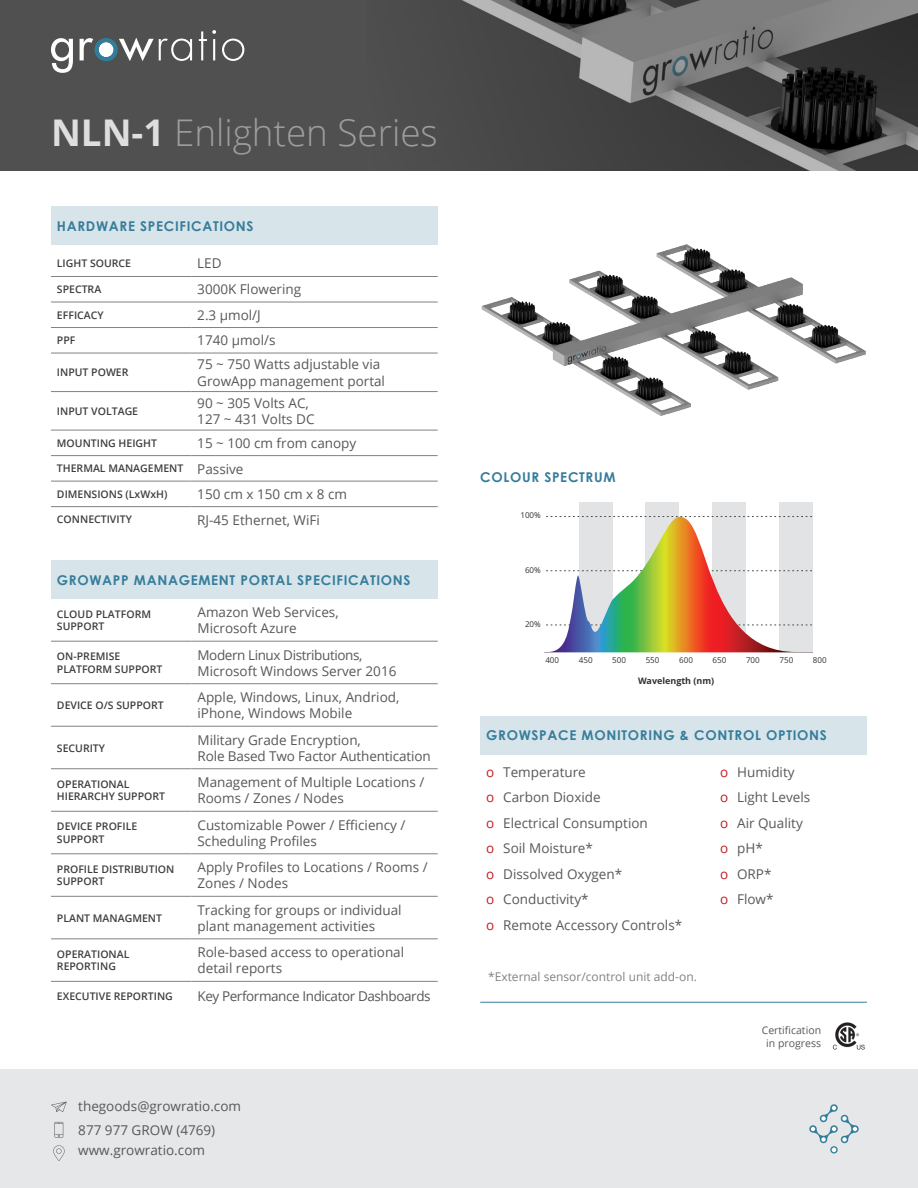
<style>
.page{position:relative;width:918px;height:1188px;background:#fff}
.page>*{position:absolute;margin:0;border:0;box-sizing:border-box;transform-origin:0 0}
.t1{font:300 36.75px "Open Sans";color:#9d9d9d}
.Info{font:13.5px/16.2px "Open Sans";color:#57585a}
.t2{font:700 13.5px "Century Gothic";letter-spacing:.05em;color:#377d9b}
.Info-2{font:13.5px "Open Sans";letter-spacing:-.03em;color:#57585a}
.t3{font:12px "Open Sans";color:#808285}
.Spec{font:600 10.5px/12.6px "Open Sans";color:#3e3e3f}
.t4{font:10.5px/12.6px "Open Sans";color:#57585a;text-align:center}
.t5{font:700 9px "Open Sans";color:#2f3032}
.t6{font:8.1px "Open Sans";color:#2f3032}
.s1{font-weight:700;color:#dedede}
.s2{color:#be1e23}
</style>
<div class="page">
<div style="left:0;top:1070px;width:918px;height:118px;background:#e6e7e9"></div>
<div style="left:579px;top:502px;width:33px;height:150px;background:#e1e3e5"></div>
<div style="left:646px;top:502px;width:33px;height:150px;background:#e1e3e5"></div>
<div style="left:713px;top:502px;width:33px;height:150px;background:#e1e3e5"></div>
<div style="left:780px;top:502px;width:33px;height:150px;background:#e1e3e5"></div>
<svg style="left:546px;top:516px;width:266px;height:136px"></svg>
<img style="left:481px;top:244px;width:385px;height:172px">
<svg style="left:809px;top:1104px;width:50px;height:50px"></svg>
<div style="left:480px;top:716px;width:387px;height:38px;background:#d7e5eb"></div>
<div style="left:0;top:0;width:918px;height:171px;background:#505050"></div>
<img style="left:462px;top:0;width:456px;height:171px">
<svg style="left:51px;top:38px;width:22px;height:35px"></svg>
<svg style="left:199px;top:30px;width:17px;height:30px"></svg>
<svg style="left:222px;top:39px;width:22px;height:22px"></svg>
<svg style="left:80px;top:38px;width:112px;height:23px"></svg>
<svg style="left:53px;top:1145px;width:12px;height:16px"></svg>
<svg style="left:54px;top:1122px;width:9px;height:16px"></svg>
<svg style="left:51px;top:1102px;width:16px;height:10px"></svg>
<img style="left:832px;top:1022px;width:33px;height:28px">
<div style="left:51px;top:207px;width:387px;height:38px;background:#d7e5eb"></div>
<hr style="left:51px;top:276px;width:140px;height:1px;background:#808285">
<hr style="left:191px;top:276px;width:247px;height:1px;background:#808285">
<hr style="left:51px;top:302px;width:140px;height:1px;background:#808285">
<hr style="left:191px;top:302px;width:247px;height:1px;background:#808285">
<hr style="left:51px;top:327px;width:140px;height:1px;background:#808285">
<hr style="left:191px;top:327px;width:247px;height:1px;background:#808285">
<hr style="left:51px;top:353px;width:140px;height:1px;background:#808285">
<hr style="left:191px;top:353px;width:247px;height:1px;background:#808285">
<hr style="left:51px;top:391px;width:140px;height:1px;background:#808285">
<hr style="left:191px;top:391px;width:247px;height:1px;background:#808285">
<hr style="left:51px;top:430px;width:140px;height:1px;background:#808285">
<hr style="left:191px;top:430px;width:247px;height:1px;background:#808285">
<hr style="left:51px;top:455px;width:140px;height:1px;background:#808285">
<hr style="left:191px;top:455px;width:247px;height:1px;background:#808285">
<hr style="left:51px;top:481px;width:140px;height:1px;background:#808285">
<hr style="left:191px;top:481px;width:247px;height:1px;background:#808285">
<hr style="left:51px;top:506px;width:140px;height:1px;background:#808285">
<hr style="left:191px;top:506px;width:247px;height:1px;background:#808285">
<div style="left:51px;top:560px;width:387px;height:39px;background:#d7e5eb"></div>
<hr style="left:51px;top:641px;width:140px;height:1px;background:#808285">
<hr style="left:191px;top:641px;width:247px;height:1px;background:#808285">
<hr style="left:51px;top:683px;width:140px;height:1px;background:#808285">
<hr style="left:191px;top:683px;width:247px;height:1px;background:#808285">
<hr style="left:51px;top:726px;width:140px;height:1px;background:#808285">
<hr style="left:191px;top:726px;width:247px;height:1px;background:#808285">
<hr style="left:51px;top:768px;width:140px;height:1px;background:#808285">
<hr style="left:191px;top:768px;width:247px;height:1px;background:#808285">
<hr style="left:51px;top:811px;width:140px;height:1px;background:#808285">
<hr style="left:191px;top:811px;width:247px;height:1px;background:#808285">
<hr style="left:51px;top:853px;width:140px;height:1px;background:#808285">
<hr style="left:191px;top:853px;width:247px;height:1px;background:#808285">
<hr style="left:51px;top:896px;width:140px;height:1px;background:#808285">
<hr style="left:191px;top:896px;width:247px;height:1px;background:#808285">
<hr style="left:51px;top:938px;width:140px;height:1px;background:#808285">
<hr style="left:191px;top:938px;width:247px;height:1px;background:#808285">
<hr style="left:51px;top:981px;width:140px;height:1px;background:#808285">
<hr style="left:191px;top:981px;width:247px;height:1px;background:#808285">
<hr style="left:480px;top:1002px;width:387px;height:1px;background:#377d9b">
<p class="t1" style="left:51px;top:107px;width:388px"><span class="s1">NLN-1</span> Enlighten Series</p>
<p class="t2" style="left:57px;top:216px;width:198px">HARDWARE SPECIFICATIONS</p>
<p class="Spec" style="left:57px;top:257px;width:76px">LIGHT SOURCE</p>
<p class="Info" style="left:197px;top:255px;width:26px">LED</p>
<p class="Spec" style="left:57px;top:283px;width:46px">SPECTRA</p>
<p class="Info" style="left:197px;top:281px;width:105px">3000K Flowering</p>
<p class="Spec" style="left:57px;top:308px;width:48px">EFFICACY</p>
<p class="Info" style="left:197px;top:307px;width:65px">2.3 μmol/J</p>
<p class="Spec" style="left:57px;top:334px;width:20px">PPF</p>
<p class="Info" style="left:197px;top:332px;width:80px">1740 μmol/s</p>
<p class="Spec" style="left:57px;top:366px;width:73px">INPUT POWER</p>
<p class="Info" style="left:197px;top:356px;width:189px">75 ~ 750 Watts adjustable via<br>GrowApp management portal</p>
<p class="Spec" style="left:57px;top:405px;width:83px">INPUT VOLTAGE</p>
<p class="Info" style="left:197px;top:395px;width:119px">90 ~ 305 Volts AC,<br>127 ~ 431 Volts DC</p>
<p class="Spec" style="left:57px;top:437px;width:102px">MOUNTING HEIGHT</p>
<p class="Info" style="left:197px;top:435px;width:161px">15 ~ 100 cm from canopy</p>
<p class="Spec" style="left:57px;top:462px;width:128px">THERMAL MANAGEMENT</p>
<p class="Info" style="left:197px;top:460px;width:48px">Passive</p>
<p class="Spec" style="left:57px;top:488px;width:112px">DIMENSIONS (LxWxH)</p>
<p class="Info" style="left:197px;top:486px;width:151px">150 cm x 150 cm x 8 cm</p>
<p class="Spec" style="left:57px;top:513px;width:76px">CONNECTIVITY</p>
<p class="Info" style="left:197px;top:511px;width:124px">RJ-45 Ethernet, WiFi</p>
<p class="t2" style="left:57px;top:569px;width:355px">GROWAPP MANAGEMENT PORTAL SPECIFICATIONS</p>
<p class="Spec" style="left:57px;top:607px;width:96px">CLOUD PLATFORM<br>SUPPORT</p>
<p class="Info" style="left:197px;top:604px;width:143px">Amazon Web Services,<br>Microsoft Azure</p>
<p class="Spec" style="left:57px;top:650px;width:107px">ON-PREMISE<br>PLATFORM SUPPORT</p>
<p class="Info" style="left:197px;top:646px;width:200px">Modern Linux Distributions,<br>Microsoft Windows Server 2016</p>
<p class="Spec" style="left:57px;top:699px;width:108px">DEVICE O/S SUPPORT</p>
<p class="Info" style="left:197px;top:689px;width:203px">Apple, Windows, Linux, Andriod, iPhone, Windows Mobile</p>
<p class="Spec" style="left:57px;top:741px;width:50px">SECURITY</p>
<p class="Info" style="left:197px;top:731px;width:235px">Military Grade Encryption,<br>Role Based Two Factor Authentication</p>
<p class="Spec" style="left:57px;top:777px;width:110px">OPERATIONAL<br>HIERARCHY SUPPORT</p>
<p class="Info" style="left:197px;top:774px;width:228px">Management of Multiple Locations /<br>Rooms / Zones / Nodes</p>
<p class="Spec" style="left:57px;top:820px;width:82px">DEVICE PROFILE<br>SUPPORT</p>
<p class="Info" style="left:197px;top:816px;width:210px">Customizable Power / Efficiency /<br>Scheduling Profiles</p>
<p class="Spec" style="left:57px;top:862px;width:119px">PROFILE DISTRIBUTION<br>SUPPORT</p>
<p class="Info" style="left:197px;top:859px;width:232px">Apply Profiles to Locations / Rooms /<br>Zones / Nodes</p>
<p class="Spec" style="left:57px;top:911px;width:107px">PLANT MANAGMENT</p>
<p class="Info" style="left:197px;top:901px;width:206px">Tracking for groups or individual plant management activities</p>
<p class="Spec" style="left:57px;top:947px;width:74px">OPERATIONAL<br>REPORTING</p>
<p class="Info" style="left:197px;top:944px;width:208px">Role-based access to operational detail reports</p>
<p class="Spec" style="left:57px;top:989px;width:117px">EXECUTIVE REPORTING</p>
<p class="Info-2" style="left:197px;top:987px;width:235px">Key Performance Indicator Dashboards</p>
<p class="Info" style="left:78px;top:1098px;width:164px">thegoods@growratio.com</p>
<p class="Info" style="left:78px;top:1122px;width:138px">877 977 GROW (4769)</p>
<p class="Info" style="left:78px;top:1142px;width:128px">www.growratio.com</p>
<p class="t2" style="left:480px;top:467px;width:137px">COLOUR SPECTRUM</p>
<p class="t6" style="left:520px;top:510px;width:22px">100%</p>
<p class="t6" style="left:525px;top:564px;width:17px">60%</p>
<p class="t6" style="left:525px;top:618px;width:17px">20%</p>
<p class="t6" style="left:545px;top:654px;width:15px">400</p>
<p class="t6" style="left:579px;top:654px;width:15px">450</p>
<p class="t6" style="left:612px;top:654px;width:15px">500</p>
<p class="t6" style="left:646px;top:654px;width:15px">550</p>
<p class="t6" style="left:679px;top:654px;width:15px">600</p>
<p class="t6" style="left:713px;top:654px;width:15px">650</p>
<p class="t6" style="left:746px;top:654px;width:15px">700</p>
<p class="t6" style="left:780px;top:654px;width:15px">750</p>
<p class="t6" style="left:813px;top:654px;width:15px">800</p>
<p class="t5" style="left:638px;top:675px;width:78px">Wavelength (nm)</p>
<p class="t2" style="left:486px;top:725px;width:342px">GROWSPACE MONITORING &amp; CONTROL OPTIONS</p>
<p class="Info" style="left:486px;top:764px;width:101px"><span class="s2">o</span> Temperature</p>
<p class="Info" style="left:720px;top:764px;width:76px"><span class="s2">o</span> Humidity</p>
<p class="Info" style="left:486px;top:789px;width:116px"><span class="s2">o</span> Carbon Dioxide</p>
<p class="Info" style="left:720px;top:789px;width:92px"><span class="s2">o</span> Light Levels</p>
<p class="Info" style="left:486px;top:814px;width:163px"><span class="s2">o</span> Electrical Consumption</p>
<p class="Info" style="left:720px;top:814px;width:84px"><span class="s2">o</span> Air Quality</p>
<p class="Info" style="left:486px;top:840px;width:108px"><span class="s2">o</span> Soil Moisture*</p>
<p class="Info" style="left:720px;top:840px;width:44px"><span class="s2">o</span> pH*</p>
<p class="Info" style="left:486px;top:865px;width:137px"><span class="s2">o</span> Dissolved Oxygen*</p>
<p class="Info" style="left:720px;top:865px;width:53px"><span class="s2">o</span> ORP*</p>
<p class="Info" style="left:486px;top:891px;width:104px"><span class="s2">o</span> Conductivity*</p>
<p class="Info" style="left:720px;top:891px;width:55px"><span class="s2">o</span> Flow*</p>
<p class="Info" style="left:486px;top:916px;width:198px"><span class="s2">o</span> Remote Accessory Controls*</p>
<p class="t3" style="left:488px;top:969px;width:210px">*External sensor/control unit add-on.</p>
<p class="t4" style="left:762px;top:1024px;width:61px">Certification in progress</p>
</div>
